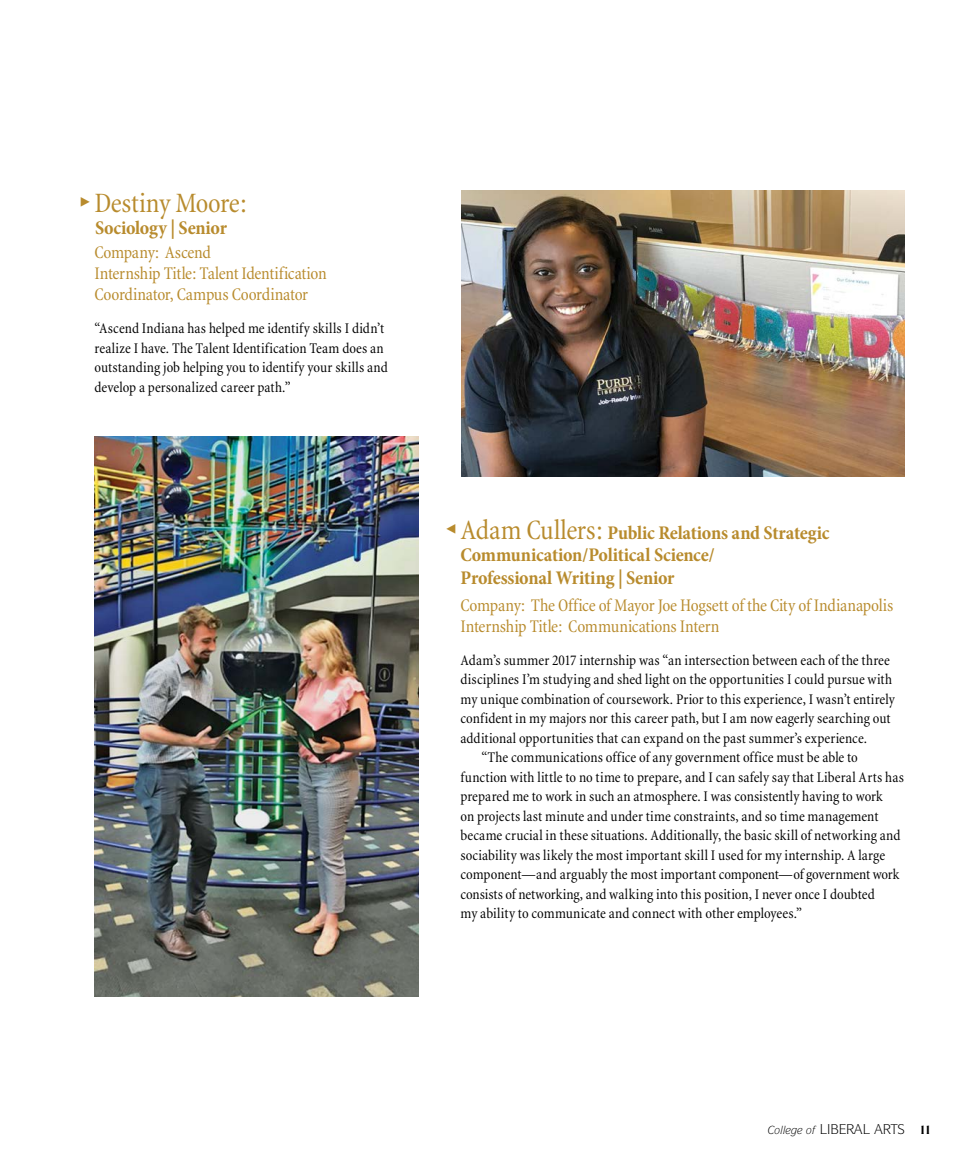
<style>
.page{position:relative;width:972px;height:1161px;background:#fff}
.page>*{position:absolute;margin:0;border:0;box-sizing:border-box;transform-origin:0 0}
.Intern_Names{font:condensed 28.5px "Minion";letter-spacing:-.015em;color:#b88b2d}
.Intern_Names-2{font:700 condensed 19.5px/22.5px "Minion Pro";letter-spacing:-.015em;color:#b88b2d}
.Intern_Company_Titl{font:condensed 18px/21px "Minion";letter-spacing:-.015em;color:#b88b2d}
.Internship_Body_Inde{font:condensed 15px/19.5px "Minion";letter-spacing:.005em;color:#000}
.Internship_Body_No_I{font:condensed 15px/19.5px "Minion";letter-spacing:.005em;color:#000}
.t1{font:700 13.5px "Goudy Sans ITC";color:#000}
.t2{font:italic 11.25px "Symbol IT Cby BT";color:#000}
.s1{font-family:"Minion";font-weight:400;font-size:28.5px}
</style>
<div class="page">
<img style="left:461px;top:191px;width:443px;height:286px">
<img style="left:94px;top:436px;width:324px;height:560px">
<p class="Intern_Names" style="left:78px;top:188px;width:170px"><sup>F</sup> Destiny Moore:</p>
<p class="Intern_Names-2" style="left:95px;top:217px;width:133px">Sociology | Senior</p>
<p class="Intern_Company_Titl" style="left:94px;top:243px;width:234px">Company: Ascend<br>Internship Title: Talent Identification<br>Coordinator, Campus Coordinator</p>
<p class="Internship_Body_No_I" style="left:94px;top:319px;width:295px">“Ascend Indiana has helped me identify skills I didn’t realize I have. The Talent Identification Team does an outstanding job helping you to identify your skills and develop a personalized career path.”</p>
<p class="Intern_Names-2" style="left:460px;top:521px;width:370px;text-indent:-15px"><sup>H</sup> <span class="s1">Adam Cullers:</span> Public Relations and Strategic<br>Communication/Political Science/<br>Professional Writing | Senior</p>
<p class="Intern_Company_Titl" style="left:460px;top:595px;width:434px">Company: The Office of Mayor Joe Hogsett of the City of Indianapolis<br>Internship Title: Communications Intern</p>
<p class="Internship_Body_No_I" style="left:460px;top:650px;width:436px">Adam’s summer 2017 internship was “an intersection between each of the three disciplines I’m studying and shed light on the opportunities I could pursue with my unique combination of coursework. Prior to this experience, I wasn’t entirely confident in my majors nor this career path, but I am now eagerly searching out additional opportunities that can expand on the past summer’s experience.</p>
<p class="Internship_Body_Inde" style="left:460px;top:748px;width:445px;text-indent:21px">“The communications office of any government office must be able to function with little to no time to prepare, and I can safely say that Liberal Arts has prepared me to work in such an atmosphere. I was consistently having to work<br>on projects last minute and under time constraints, and so time management became crucial in these situations. Additionally, the basic skill of networking and sociability was likely the most important skill I used for my internship. A large component—and arguably the most important component—of government work consists of networking, and walking into this position, I never once I doubted<br>my ability to communicate and connect with other employees.”</p>
<p class="t2" style="left:775px;top:1123px;width:13px">□●●</p>
<p class="t1" style="left:919px;top:1122px;width:14px">11</p>
</div>
